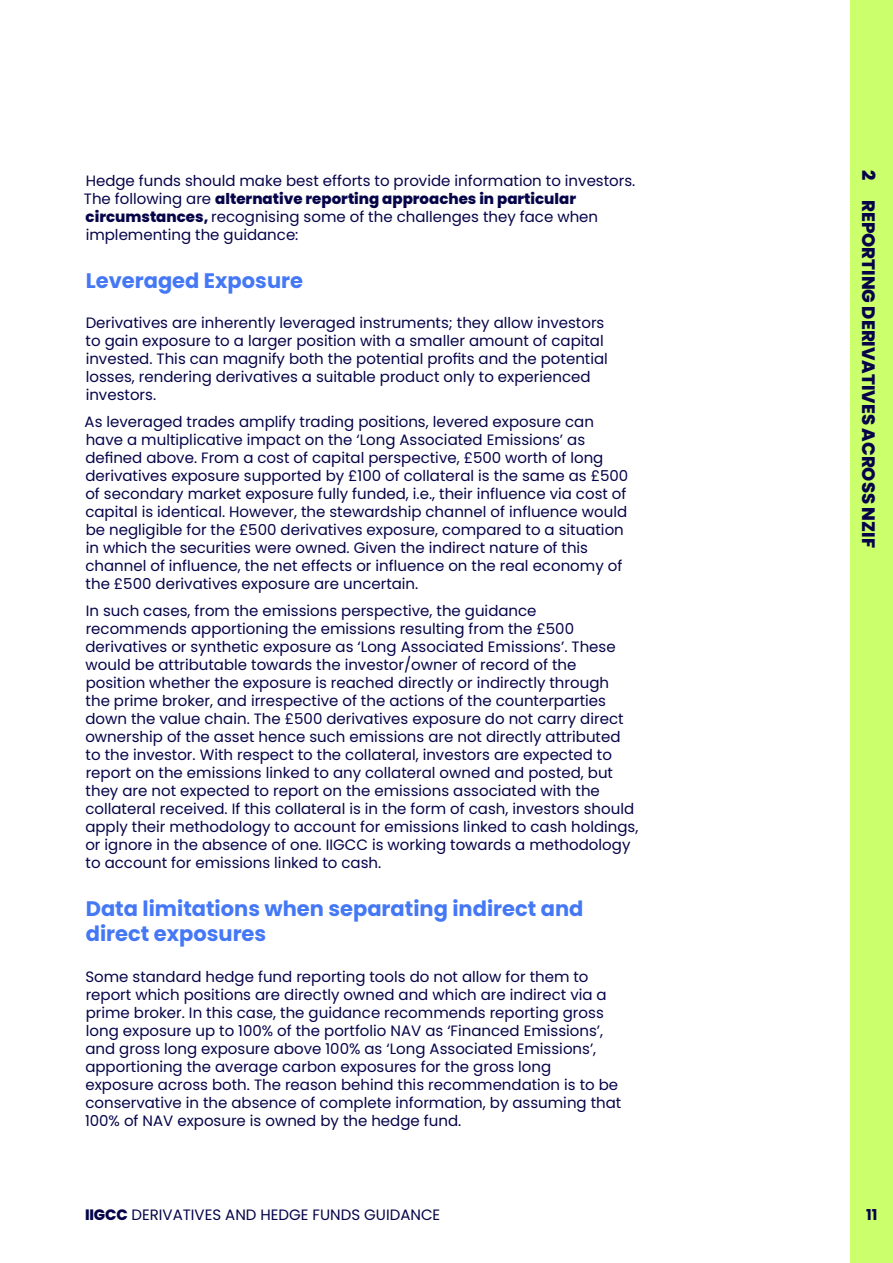
<style>
.page{position:relative;width:893px;height:1263px;background:#fff}
.page>*{position:absolute;margin:0;border:0;box-sizing:border-box;transform-origin:0 0}
.t1{font:700 21px/25.2px "Poppins";color:#4578f5}
.t2{font:800 18px "Poppins";color:#050449}
.t3{font:15px/18px "Poppins";color:#050449}
.t4{font:700 15px "Poppins";color:#050449}
.s1{font-weight:800}
</style>
<div class="page">
<div style="left:850px;top:0;width:43px;height:1263px;background:#ccff6c"></div>
<p class="t3" style="left:84px;top:172px;width:553px">Hedge funds should make best efforts to provide information to investors.<br>The following are <span class="s1">alternative reporting approaches in particular circumstances,</span> recognising some of the challenges they face when implementing the guidance:</p>
<h1 class="t1" style="left:86px;top:268px;width:219px">Leveraged Exposure</h1>
<p class="t3" style="left:86px;top:314px;width:524px">Derivatives are inherently leveraged instruments; they allow investors to gain exposure to a larger position with a smaller amount of capital invested. This can magnify both the potential profits and the potential losses, rendering derivatives a suitable product only to experienced investors.</p>
<p class="t3" style="left:85px;top:413px;width:545px">As leveraged trades amplify trading positions, levered exposure can have a multiplicative impact on the ‘Long Associated Emissions’ as defined above. From a cost of capital perspective, £500 worth of long derivatives exposure supported by £100 of collateral is the same as £500 of secondary market exposure fully funded, i.e., their influence via cost of capital is identical. However, the stewardship channel of influence would be negligible for the £500 derivatives exposure, compared to a situation in which the securities were owned. Given the indirect nature of this channel of influence, the net effects or influence on the real economy of the £500 derivatives exposure are uncertain.</p>
<p class="t3" style="left:85px;top:602px;width:555px">In such cases, from the emissions perspective, the guidance recommends apportioning the emissions resulting from the £500 derivatives or synthetic exposure as ‘Long Associated Emissions’. These would be attributable towards the investor/owner of record of the position whether the exposure is reached directly or indirectly through<br>the prime broker, and irrespective of the actions of the counterparties down the value chain. The £500 derivatives exposure do not carry direct ownership of the asset hence such emissions are not directly attributed to the investor. With respect to the collateral, investors are expected to report on the emissions linked to any collateral owned and posted, but they are not expected to report on the emissions associated with the collateral received. If this collateral is in the form of cash, investors should apply their methodology to account for emissions linked to cash holdings, or ignore in the absence of one. IIGCC is working towards a methodology to account for emissions linked to cash.</p>
<h1 class="t1" style="left:86px;top:896px;width:499px">Data limitations when separating indirect and direct exposures</h1>
<p class="t3" style="left:85px;top:967px;width:538px">Some standard hedge fund reporting tools do not allow for them to report which positions are directly owned and which are indirect via a prime broker. In this case, the guidance recommends reporting gross long exposure up to 100% of the portfolio NAV as ‘Financed Emissions’, and gross long exposure above 100% as ‘Long Associated Emissions’, apportioning the average carbon exposures for the gross long exposure across both. The reason behind this recommendation is to be conservative in the absence of complete information, by assuming that 100% of NAV exposure is owned by the hedge fund.</p>
<p class="t2" style="left:879px;top:170px;width:379px;rotate:90deg">2 REPORTING DERIVATIVES ACROSS NZIF</p>
<p class="t3" style="left:85px;top:1206px;width:357px"><span class="s1">IIGCC</span> DERIVATIVES AND HEDGE FUNDS GUIDANCE</p>
<p class="t4" style="left:866px;top:1206px;width:13px">11</p>
</div>
